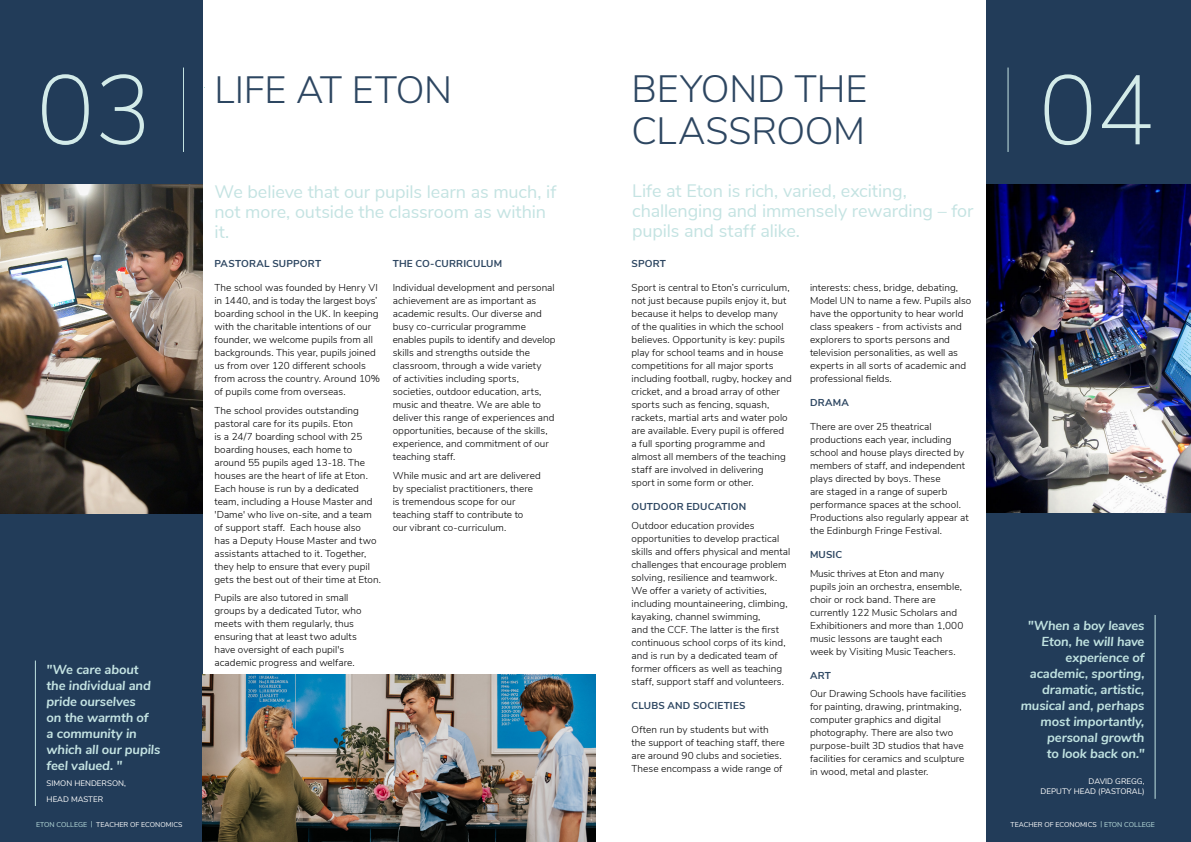
<style>
.page{position:relative;width:1191px;height:842px;background:#fff}
.page>*{position:absolute;margin:0;border:0;box-sizing:border-box;transform-origin:0 0}
.t1{font:200 98px "Nunito Sans";color:#d3ebe9}
.t2{font:300 38px/42px "Nunito Sans";letter-spacing:-.005em;color:#2d4661}
.t3{font:18px/20px "Nunito Sans";letter-spacing:-.005em;color:#c4e3e2}
.t4{font:italic 700 13px/16px "Nunito Sans";letter-spacing:-.01em;color:#c0e2e0;text-align:right}
.t5{font:italic 700 13px/16px "Nunito Sans";letter-spacing:-.01em;color:#c4e3e2}
.t6{font:300 10px/13px "Nunito Sans";letter-spacing:.005em;color:#000}
.t7{font:300 10px/13px "Nunito Sans";letter-spacing:.005em;color:#020203}
.t8{font:700 10px "Nunito Sans";letter-spacing:.015em;color:#2d4661}
.t9{font:8px/9.6px "Nunito Sans";color:#fff;text-align:right}
.t10{font:7px "Nunito Sans";color:#fff}
.s1{color:#bbe0de}
.s2{color:#020203}
</style>
<div class="page">
<div style="left:986px;top:0;width:205px;height:842px;background:#223c59"></div>
<div style="left:0;top:0;width:203px;height:842px;background:#223c59"></div>
<hr style="left:183px;top:68px;width:1px;height:84px;background:#c4e3e2">
<hr style="left:1007px;top:68px;width:1px;height:84px;background:#c4e3e2">
<hr style="left:1154px;top:615px;width:1px;height:184px;background:#c0e2e0">
<img style="left:986px;top:185px;width:205px;height:328px">
<img style="left:203px;top:675px;width:392px;height:167px">
<hr style="left:35px;top:660px;width:1px;height:146px;background:#c0e2e0">
<img style="left:0;top:184px;width:202px;height:329px">
<h1 class="t1" style="left:36px;top:39px;width:118px">03</h1>
<h1 class="t1" style="left:1038px;top:39px;width:118px">04</h1>
<h2 class="t2" style="left:631px;top:65px;width:237px">BEYOND THE<br>CLASSROOM</h2>
<h2 class="t2" style="left:214px;top:66px;width:239px">LIFE AT ETON</h2>
<h3 class="t5" style="left:47px;top:660px;width:115px">"We care about the individual and pride ourselves<br>on the warmth of<br>a community in which all our pupils feel valued. "</h3>
<p class="t9" style="left:47px;top:774px;width:81px;line-height:16px;text-align:left">SIMON HENDERSON,<br>HEAD MASTER</p>
<p class="t10" style="left:36px;top:820px;width:148px"><span class="s1">ETON COLLEGE |</span> TEACHER OF ECONOMICS</p>
<h3 class="t3" style="left:214px;top:180px;width:343px">We believe that our pupils learn as much, if not more, outside the classroom as within it.</h3>
<p class="t8" style="left:214px;top:256px;width:108px">PASTORAL SUPPORT</p>
<p class="t6" style="left:214px;top:280px;width:167px">The school was founded by Henry VI in 1440, and is today the largest boys’ boarding school in the UK. In keeping with the charitable intentions of our founder, we welcome pupils from all backgrounds. This year, pupils joined us from over 120 different schools from across the country. Around 10% of pupils come from overseas.</p>
<p class="t6" style="left:214px;top:403px;width:168px">The school provides outstanding pastoral care for its pupils. Eton<br>is a 24/7 boarding school with 25 boarding houses, each home to around 55 pupils aged 13-18. The houses are the heart of life at Eton.<br>Each house is run by a dedicated team, including a House Master and 'Dame' who live on-site, and a team of support staff. Each house also<br>has a Deputy House Master and two assistants attached to it. Together, they help to ensure that every pupil gets the best out of their time at Eton.</p>
<p class="t6" style="left:214px;top:591px;width:148px">Pupils are also tutored in small groups by a dedicated Tutor, who meets with them regularly, thus ensuring that at least two adults have oversight of each pupil's academic progress and welfare.</p>
<p class="t8" style="left:393px;top:256px;width:111px">THE CO-CURRICULUM</p>
<p class="t6" style="left:393px;top:280px;width:164px">Individual development and personal achievement are as important as academic results. Our diverse and busy co-curricular programme enables pupils to identify and develop skills and strengths outside the classroom, through a wide variety<br>of activities including sports, societies, outdoor education, arts, music and theatre. <span class="s2">We are able to deliver this range of experiences and opportunities, because of the skills, experience, and commitment of our teaching staff.</span></p>
<p class="t6" style="left:393px;top:468px;width:149px">While music and art are delivered by specialist practitioners, there is tremendous scope for our teaching staff to contribute to<br>our vibrant co-curriculum.</p>
<h3 class="t3" style="left:632px;top:179px;width:343px">Life at Eton is rich, varied, exciting, challenging and immensely rewarding – for pupils and staff alike.</h3>
<p class="t8" style="left:631px;top:256px;width:36px">SPORT</p>
<p class="t6" style="left:631px;top:280px;width:162px">Sport is central to Eton’s curriculum, not just because pupils enjoy it, but because it helps to develop many<br>of the qualities in which the school believes. Opportunity is key: pupils play for school teams and in house competitions for all major sports including football, rugby, hockey and cricket, and a broad array of other sports such as fencing, squash, rackets, martial arts and water polo are available. Every pupil is offered a full sporting programme and almost all members of the teaching staff are involved in delivering<br>sport in some form or other.</p>
<p class="t8" style="left:631px;top:499px;width:116px">OUTDOOR EDUCATION</p>
<p class="t7" style="left:631px;top:518px;width:160px">Outdoor education provides opportunities to develop practical skills and offers physical and mental challenges that encourage problem solving, resilience and teamwork.<br>We offer a variety of activities, including mountaineering, climbing, kayaking, channel swimming,<br>and the CCF. The latter is the first continuous school corps of its kind, and is run by a dedicated team of former officers as well as teaching staff, support staff and volunteers.</p>
<p class="t8" style="left:631px;top:698px;width:115px">CLUBS AND SOCIETIES</p>
<p class="t6" style="left:631px;top:722px;width:155px">Often run by students but with the support of teaching staff, there are around 90 clubs and societies.<br>These encompass a wide range of</p>
<p class="t6" style="left:810px;top:280px;width:163px">interests: chess, bridge, debating, Model UN to name a few. Pupils also have the opportunity to hear world class speakers - from activists and explorers to sports persons and television personalities, as well as experts in all sorts of academic and professional fields.</p>
<p class="t8" style="left:810px;top:395px;width:40px">DRAMA</p>
<p class="t6" style="left:810px;top:419px;width:160px">There are over 25 theatrical productions each year, including school and house plays directed by members of staff, and independent plays directed by boys. These<br>are staged in a range of superb performance spaces at the school.<br>Productions also regularly appear at the Edinburgh Fringe Festival.</p>
<p class="t8" style="left:810px;top:547px;width:34px">MUSIC</p>
<p class="t6" style="left:810px;top:566px;width:155px">Music thrives at Eton and many pupils join an orchestra, ensemble, choir or rock band. There are currently 122 Music Scholars and<br>Exhibitioners and more than 1,000 music lessons are taught each week by Visiting Music Teachers.</p>
<p class="t8" style="left:810px;top:668px;width:22px">ART</p>
<p class="t6" style="left:810px;top:687px;width:158px">Our Drawing Schools have facilities for painting, drawing, printmaking, computer graphics and digital photography. There are also two purpose-built 3D studios that have facilities for ceramics and sculpture in wood, metal and plaster.</p>
<h3 class="t4" style="left:1020px;top:617px;width:125px">"When a boy leaves<br>Eton, he will have experience of academic, sporting, dramatic, artistic, musical and, perhaps most importantly, personal growth<br>to look back on."</h3>
<p class="t9" style="left:1040px;top:776px;width:105px">DAVID GREGG,<br>DEPUTY HEAD (PASTORAL)</p>
<p class="t10" style="left:1010px;top:820px;width:146px">TEACHER OF ECONOMICS <span class="s1">| ETON COLLEGE</span></p>
</div>
